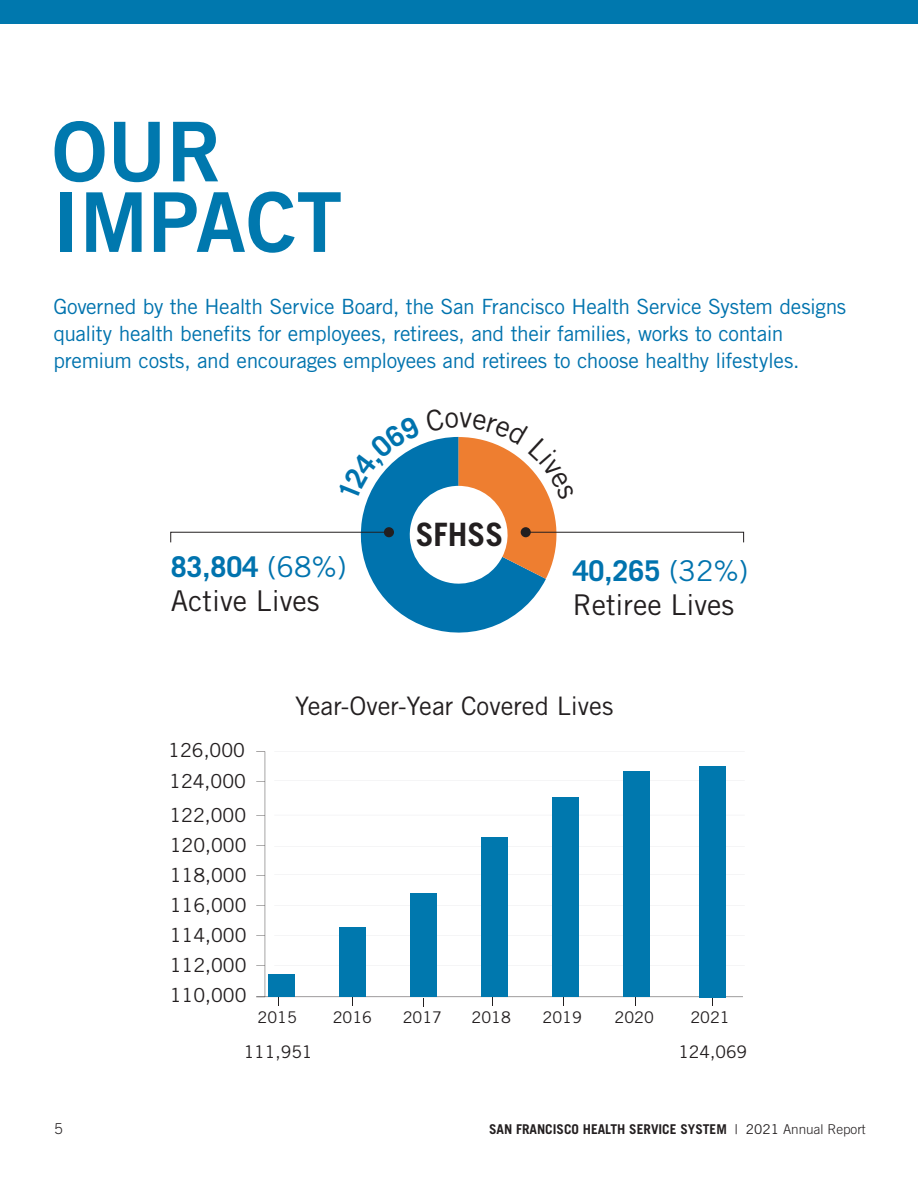
<style>
.page{position:relative;width:918px;height:1188px;background:#fff}
.page>*{position:absolute;margin:0;border:0;box-sizing:border-box;transform-origin:0 0}
.t1{font:82.5px/70.5px "Trade Gothic Bold Two";color:#0078ae}
.t2{font:700 32.25px "Trade Gothic";color:#231f20}
.t3{font:28.65px/34.3px "Trade Gothic";color:#231f20}
.t4{font:25.5px "Trade Gothic";color:#231f20}
.t5{font:21px/27px "Trade Gothic";letter-spacing:-.02em;color:#0073ae}
.t6{font:19.35px "Trade Gothic";color:#231f20}
.t7{font:17.25px "Trade Gothic";color:#231f20}
.t8{font:16.05px "Trade Gothic";color:#231f20}
.t9{font:300 15px "Trade Gothic";color:#231f20}
.t10{font:700 13.5px "Trade Gothic";color:#231f20}
.s1{font-weight:700;color:#0073ae}
.s2{color:#0073ae}
.s3{font-weight:400}
.s4{font-weight:300}
</style>
<div class="page">
<div style="left:0;top:0;width:918px;height:24px;background:#0078ae"></div>
<hr style="left:274px;top:965px;width:471px;height:1px;background:#e6e7e9">
<hr style="left:274px;top:935px;width:471px;height:1px;background:#e6e7e9">
<hr style="left:274px;top:905px;width:471px;height:1px;background:#e6e7e9">
<hr style="left:274px;top:874px;width:471px;height:1px;background:#e6e7e9">
<hr style="left:274px;top:846px;width:471px;height:1px;background:#e6e7e9">
<hr style="left:274px;top:815px;width:471px;height:1px;background:#e6e7e9">
<hr style="left:274px;top:780px;width:471px;height:1px;background:#e6e7e9">
<hr style="left:274px;top:751px;width:471px;height:1px;background:#e6e7e9">
<hr style="left:256px;top:997px;width:487px;height:1px;background:#231f20">
<svg style="left:256px;top:751px;width:9px;height:247px"></svg>
<div style="left:268px;top:975px;width:27px;height:22px;background:#0078ae"></div>
<div style="left:339px;top:927px;width:27px;height:70px;background:#0078ae"></div>
<div style="left:410px;top:893px;width:26px;height:104px;background:#0078ae"></div>
<div style="left:481px;top:838px;width:26px;height:159px;background:#0078ae"></div>
<div style="left:552px;top:797px;width:26px;height:200px;background:#0078ae"></div>
<div style="left:623px;top:771px;width:26px;height:226px;background:#0078ae"></div>
<div style="left:700px;top:766px;width:26px;height:231px;background:#0078ae"></div>
<svg style="left:170px;top:436px;width:574px;height:197px"></svg>
<h1 class="t1" style="left:52px;top:115px;width:292px">OUR<br>IMPACT</h1>
<p class="t5" style="left:53px;top:293px;width:794px">Governed by the Health Service Board, the San Francisco Health Service System designs quality health benefits for employees, retirees, and their families, works to contain premium costs, and encourages employees and retirees to choose healthy lifestyles.</p>
<h2 class="t2" style="left:416px;top:515px;width:89px">SFHSS</h2>
<h3 class="t3" style="left:171px;top:549px;width:177px"><span class="s1">83,804</span> <span class="s2">(68%)<br></span>Active Lives</h3>
<h3 class="t3" style="left:573px;top:553px;width:177px"><span class="s1">40,265</span> <span class="s2">(32%)<br></span>Retiree Lives</h3>
<p class="t6" style="left:168px;top:739px;width:78px">126,000</p>
<p class="t6" style="left:169px;top:770px;width:78px">124,000</p>
<p class="t6" style="left:169px;top:803px;width:78px">122,000</p>
<p class="t6" style="left:170px;top:833px;width:78px">120,000</p>
<p class="t6" style="left:170px;top:863px;width:78px">118,000</p>
<p class="t6" style="left:170px;top:893px;width:78px">116,000</p>
<p class="t6" style="left:170px;top:923px;width:78px">114,000</p>
<p class="t6" style="left:170px;top:953px;width:78px">112,000</p>
<p class="t6" style="left:170px;top:984px;width:78px">110,000</p>
<p class="t4" style="left:295px;top:691px;width:320px">Year-Over-Year Covered Lives</p>
<p class="t8" style="left:258px;top:1007px;width:41px">2015</p>
<p class="t8" style="left:333px;top:1007px;width:41px">2016</p>
<p class="t8" style="left:403px;top:1007px;width:41px">2017</p>
<p class="t8" style="left:472px;top:1007px;width:41px">2018</p>
<p class="t8" style="left:543px;top:1007px;width:41px">2019</p>
<p class="t8" style="left:615px;top:1007px;width:41px">2020</p>
<p class="t8" style="left:690px;top:1007px;width:41px">2021</p>
<p class="t9" style="left:54px;top:1120px;width:10px">5</p>
<p class="t7" style="left:244px;top:1042px;width:70px">111,951</p>
<p class="t7" style="left:678px;top:1042px;width:70px">124,069</p>
<p class="t10" style="left:489px;top:1121px;width:378px">SAN FRANCISCO HEALTH SERVICE SYSTEM <span class="s3">| 2021</span> <span class="s4">Annual Report</span></p>
</div>
